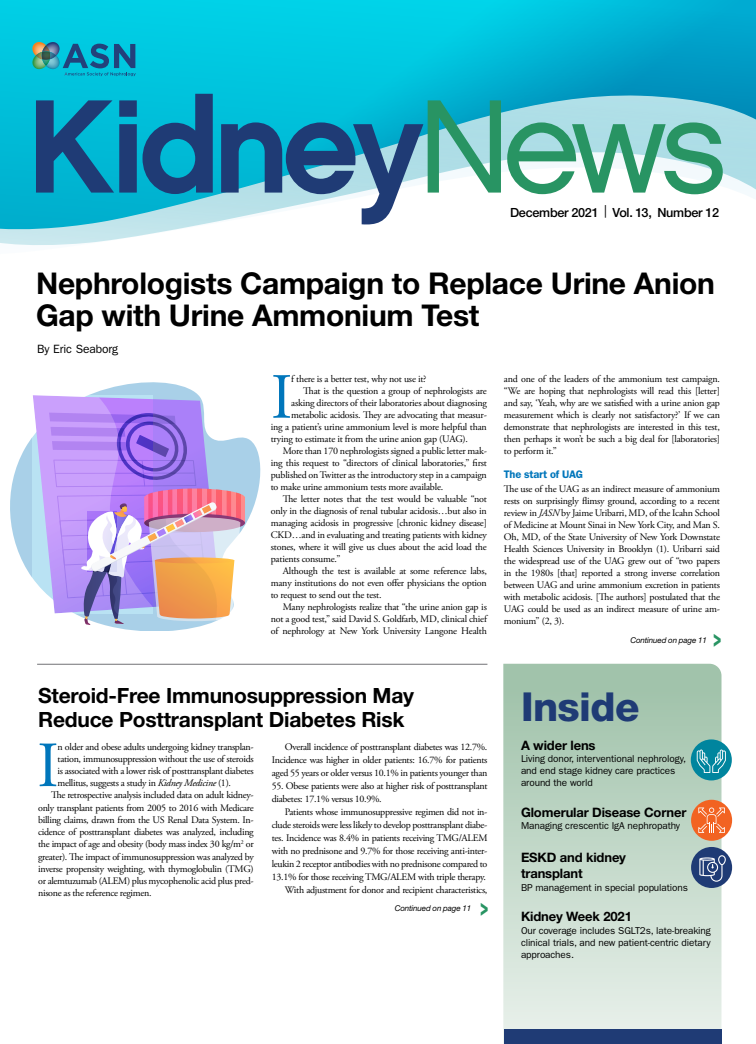
<style>
.page{position:relative;width:756px;height:1044px;background:#fff}
.page>*{position:absolute;margin:0;border:0;box-sizing:border-box;transform-origin:0 0}
.KN_body_no_indent_12{font:64.3px "Adobe Garamond Pro";color:#0076bb}
.KN_contents_head{font:800 40px "Helvetica Neue LT Std";letter-spacing:-.015em;color:#1f3b75}
.KN_subhead_red{font:700 30px/32px "Helvetica Neue LT Std";letter-spacing:-.01em;color:#000}
.Text{font:600 26.7px "ITC Franklin Gothic Std";color:#289463;scale:.53 1}
.KN_subhead_red-2{font:700 21px/24px "Helvetica Neue LT Std";letter-spacing:-.01em;color:#000}
.t1{font:700 13px/15.6px "Helvetica Neue LT Std";letter-spacing:-.01em;color:#000}
.Head_A_bold{font:500 12.6px "Helvetica Neue LT Std";letter-spacing:-.02em;color:#000}
.Text-2{font:12px "ITC Franklin Gothic Std";letter-spacing:-.01em;color:#000}
.KN_subhead_red-3{font:600 11px "ITC Franklin Gothic Std";letter-spacing:-.02em;color:#0076bb}
.KN_body_no_indent_12-2{font:10px/12px "Adobe Garamond Pro";letter-spacing:-.02em;color:#000;text-align:justify}
.t2{font:10px/12px "ITC Franklin Gothic Std";letter-spacing:-.01em;color:#000}
.KN_pres_elect_masthe{font:italic 8px "Helvetica Neue LT Std";letter-spacing:-.015em;color:#000}
.s1{font-weight:400}
.s2{font-style:italic}
</style>
<div class="page">
<svg style="left:10px;top:382px;width:250px;height:249px"></svg>
<svg style="left:33px;top:395px;width:212px;height:230px;background:#c4a4da"></svg>
<svg style="left:0;top:0;width:756px;height:245px"></svg>
<svg style="left:428px;top:100px;width:295px;height:94px"></svg>
<svg style="left:36px;top:94px;width:387px;height:131px;background:#3697b9"></svg>
<svg style="left:503px;top:664px;width:219px;height:380px;background:#c1d7c8"></svg>
<div style="left:504px;top:1030px;width:218px;height:14px;background:#1f3b75"></div>
<hr style="left:37px;top:664px;width:450px;height:1px;background:#717275">
<svg style="left:32px;top:42px;width:104px;height:34px;background:#1d97b1"></svg>
<div style="left:691px;top:800px;width:41px;height:41px;background:#f26322;border-radius:50%"></div>
<div style="left:691px;top:847px;width:41px;height:41px;background:#1f3b75;border-radius:50%"></div>
<div style="left:691px;top:739px;width:41px;height:41px;background:#00859e;border-radius:50%"></div>
<svg style="left:699px;top:855px;width:27px;height:27px"></svg>
<svg style="left:698px;top:808px;width:27px;height:25px"></svg>
<svg style="left:697px;top:750px;width:29px;height:23px"></svg>
<p class="Head_A_bold" style="left:510px;top:205px;width:211px">December 2021 <span class="s1">|</span> Vol. 13, Number 12</p>
<p class="KN_subhead_red" style="left:36px;top:266px;width:680px">Nephrologists Campaign to Replace Urine Anion<br>Gap with Urine Ammonium Test</p>
<p class="Text-2" style="left:37px;top:342px;width:83px">By Eric Seaborg</p>
<p class="KN_body_no_indent_12" style="left:271px;top:359px;width:23px">I</p>
<p class="KN_body_no_indent_12-2" style="left:291px;top:373px;width:137px">f there is a better test, why not use it?</p>
<p class="KN_body_no_indent_12-2" style="left:303px;top:385px;width:185px">That is the question a group of nephrologists are</p>
<p class="KN_body_no_indent_12-2" style="left:291px;top:397px;width:197px">asking directors of their laboratories about diagnosing</p>
<p class="KN_body_no_indent_12-2" style="left:291px;top:409px;width:197px">metabolic acidosis. They are advocating that measur-</p>
<p class="KN_body_no_indent_12-2" style="left:271px;top:421px;width:218px">ing a patient’s urine ammonium level is more helpful than</p>
<p class="KN_body_no_indent_12-2" style="left:271px;top:433px;width:199px">trying to estimate it from the urine anion gap (UAG).</p>
<p class="KN_body_no_indent_12-2" style="left:271px;top:445px;width:218px;text-indent:12px">More than 170 nephrologists signed a public letter mak&shy;ing this request to “directors of clinical laboratories,” first published on Twitter as the introductory step in a campaign to make urine ammonium tests more available.</p>
<p class="KN_body_no_indent_12-2" style="left:271px;top:493px;width:218px;text-indent:12px">The letter notes that the test would be valuable “not only in the diagnosis of renal tubular acidosis…but also in managing acidosis in progressive [chronic kidney disease] CKD…and in evaluating and treating patients with kidney stones, where it will give us clues about the acid load the patients consume.”</p>
<p class="KN_body_no_indent_12-2" style="left:271px;top:565px;width:218px;text-indent:12px">Although the test is available at some reference labs, many institutions do not even offer physicians the option to request to send out the test.</p>
<p class="KN_body_no_indent_12-2" style="left:271px;top:601px;width:218px;text-indent:12px">Many nephrologists realize that “the urine anion gap is not a good test,” said David S. Goldfarb, MD, clinical chief of nephrology at New York University Langone Health</p>
<p class="KN_body_no_indent_12-2" style="left:504px;top:373px;width:218px">and one of the leaders of the ammonium test campaign. “We are hoping that nephrologists will read this [letter] and say, ‘Yeah, why are we satisfied with a urine anion gap measurement which is clearly not satisfactory?’ If we can demonstrate that nephrologists are interested in this test, then perhaps it won’t be such a big deal for [laboratories] to perform it.”</p>
<p class="KN_subhead_red-3" style="left:504px;top:468px;width:81px">The start of UAG</p>
<p class="KN_body_no_indent_12-2" style="left:504px;top:483px;width:218px">The use of the UAG as an indirect measure of ammonium rests on surprisingly flimsy ground, according to a recent review in <span class="s2">JASN</span> by Jaime Uribarri, MD, of the Icahn School of Medicine at Mount Sinai in New York City, and Man S.<br>Oh, MD, of the State University of New York Downstate Health Sciences University in Brooklyn (1). Uribarri said the widespread use of the UAG grew out of “two papers in the 1980s [that] reported a strong inverse correlation between UAG and urine ammonium excretion in patients with metabolic acidosis. [The authors] postulated that the UAG could be used as an indirect measure of urine am&shy;monium” (2, 3).</p>
<p class="KN_pres_elect_masthe" style="left:630px;top:635px;width:78px">Continued on page 11</p>
<p class="Text" style="left:713px;top:623px;width:17px">&gt;</p>
<p class="KN_subhead_red-2" style="left:38px;top:683px;width:378px">Steroid-Free Immunosuppression May<br>Reduce Posttransplant Diabetes Risk</p>
<p class="KN_body_no_indent_12" style="left:37px;top:727px;width:23px">I</p>
<p class="KN_body_no_indent_12-2" style="left:58px;top:741px;width:198px">n older and obese adults undergoing kidney transplan&shy;tation, immunosuppression without the use of steroids is associated with a lower risk of posttransplant diabetes mellitus, suggests a study in <span class="s2">Kidney Medicine</span> (1).</p>
<p class="KN_body_no_indent_12-2" style="left:38px;top:789px;width:217px;text-indent:13px">The retrospective analysis included data on adult kidney&shy;only transplant patients from 2005 to 2016 with Medicare billing claims, drawn from the US Renal Data System. In&shy;cidence of posttransplant diabetes was analyzed, including the impact of age and obesity (body mass index 30 kg/m<sup>2</sup> or greater). The impact of immunosuppression was analyzed by inverse propensity weighting, with thymoglobulin (TMG) or alemtuzumab (ALEM) plus mycophenolic acid plus pred&shy;nisone as the reference regimen.</p>
<p class="KN_body_no_indent_12-2" style="left:272px;top:741px;width:217px;line-height:13px;text-indent:13px">Overall incidence of posttransplant diabetes was 12.7%.<br>Incidence was higher in older patients: 16.7% for patients aged 55 years or older versus 10.1% in patients younger than</p>
<p class="KN_body_no_indent_12-2" style="left:272px;top:780px;width:217px;line-height:13px">55. Obese patients were also at higher risk of posttransplant diabetes: 17.1% versus 10.9%.</p>
<p class="KN_body_no_indent_12-2" style="left:272px;top:806px;width:217px;line-height:13px;text-indent:13px">Patients whose immunosuppressive regimen did not in&shy;clude steroids were less likely to develop posttransplant diabe&shy;tes. Incidence was 8.4% in patients receiving TMG/ALEM with no prednisone and 9.7% for those receiving anti-inter&shy;leukin 2 receptor antibodies with no prednisone compared to 13.1% for those receiving TMG/ALEM with triple therapy.</p>
<p class="KN_body_no_indent_12-2" style="left:285px;top:884px;width:204px">With adjustment for donor and recipient characteristics,</p>
<p class="KN_pres_elect_masthe" style="left:395px;top:904px;width:78px">Continued on page 11</p>
<p class="Text" style="left:480px;top:892px;width:17px">&gt;</p>
<p class="KN_contents_head" style="left:521px;top:683px;width:120px">Inside</p>
<p class="t1" style="left:521px;top:737px;width:76px">A wider lens</p>
<p class="t2" style="left:521px;top:752px;width:167px">Living donor, interventional nephrology, and end stage kidney care practices around the world</p>
<p class="t1" style="left:521px;top:804px;width:167px">Glomerular Disease Corner</p>
<p class="t2" style="left:521px;top:819px;width:161px">Managing crescentic IgA nephropathy</p>
<p class="t1" style="left:521px;top:850px;width:107px">ESKD and kidney transplant</p>
<p class="t2" style="left:521px;top:882px;width:169px">BP management in special populations</p>
<p class="t1" style="left:521px;top:908px;width:112px">Kidney Week 2021</p>
<p class="t2" style="left:521px;top:924px;width:191px;text-align:justify">Our coverage includes SGLT2s, late-breaking clinical trials, and new patient-centric dietary approaches.</p>
</div>
